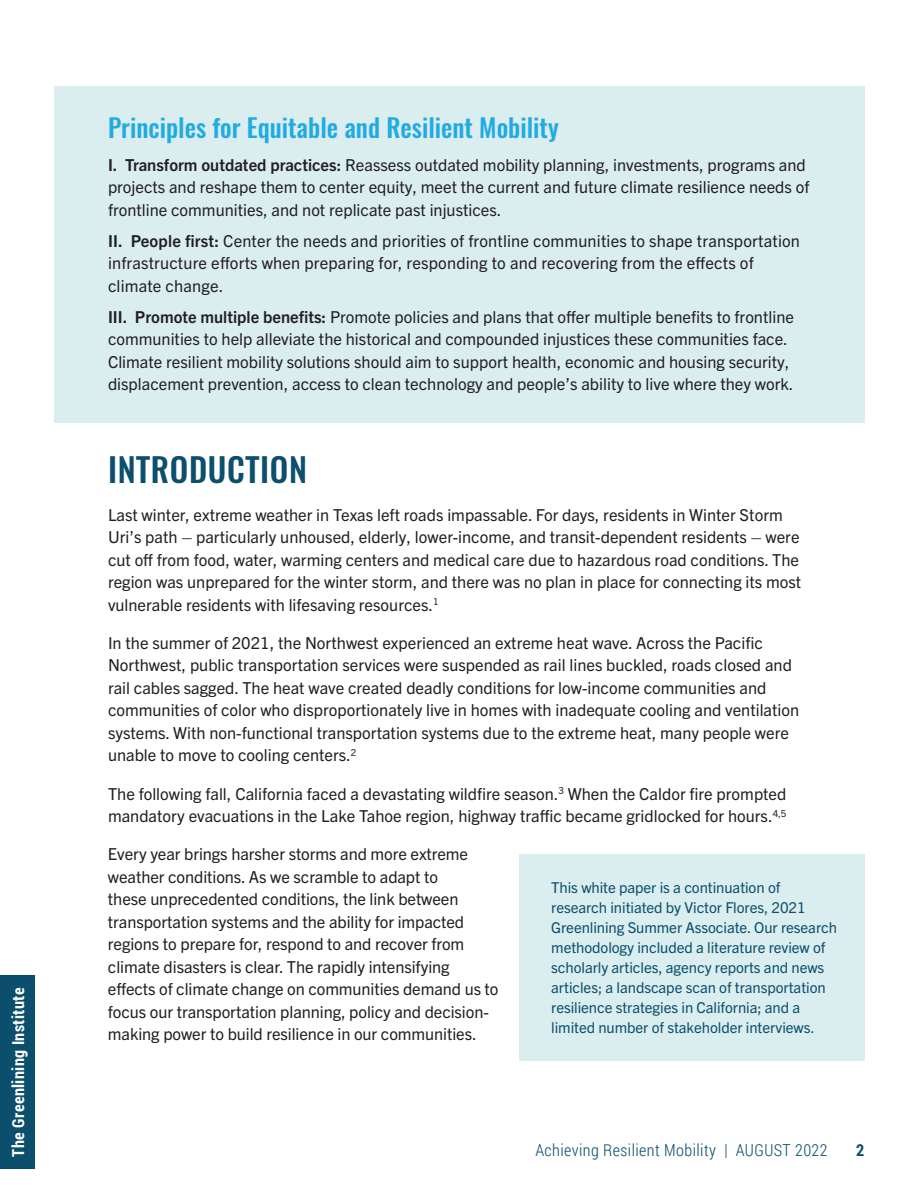
<style>
.page{position:relative;width:918px;height:1188px;background:#fff}
.page>*{position:absolute;margin:0;border:0;box-sizing:border-box;transform-origin:0 0}
.t1{font:500 33px "Oswald";letter-spacing:.02em;color:#0b4f6d}
.t2{font:500 25.5px "Oswald";color:#22abe2}
.body{font:16.5px/22.5px "Trade Gothic Next LT Pro";color:#231f20}
.t3{font:300 16.5px "Roboto Condensed";letter-spacing:.025em;color:#0b4f6d}
.t4{font:700 16.5px "Roboto Condensed";letter-spacing:.025em;color:#fff}
.t5{font:700 16.5px "Roboto Condensed";color:#0b4f6d}
.box_body{font:15px/20px "Trade Gothic Next LT Pro";letter-spacing:-.005em;color:#0b4f6d}
.s1{font-weight:700}
</style>
<div class="page">
<div style="left:0;top:975px;width:34px;height:194px;background:#0b4f6d"></div>
<div style="left:54px;top:86px;width:810px;height:337px;background:#daedef"></div>
<div style="left:519px;top:855px;width:345px;height:206px;background:#daedef"></div>
<p class="t4" style="left:7px;top:1157px;width:171px;rotate:-90deg">The Greenlining Institute</p>
<h2 class="t2" style="left:108px;top:110px;width:452px">Principles for Equitable and Resilient Mobility</h2>
<p class="body" style="left:108px;top:152px;width:703px"><span class="s1">I. Transform outdated practices:</span> Reassess outdated mobility planning, investments, programs and projects and reshape them to center equity, meet the current and future climate resilience needs of frontline communities, and not replicate past injustices.</p>
<p class="body" style="left:108px;top:228px;width:694px"><span class="s1">II. People first:</span> Center the needs and priorities of frontline communities to shape transportation infrastructure efforts when preparing for, responding to and recovering from the effects of climate change.</p>
<p class="body" style="left:108px;top:305px;width:687px"><span class="s1">III. Promote multiple benefits:</span> Promote policies and plans that offer multiple benefits to frontline communities to help alleviate the historical and compounded injustices these communities face.<br>Climate resilient mobility solutions should aim to support health, economic and housing security, displacement prevention, access to clean technology and people’s ability to live where they work.</p>
<h1 class="t1" style="left:108px;top:446px;width:200px">INTRODUCTION</h1>
<p class="body" style="left:108px;top:502px;width:695px">Last winter, extreme weather in Texas left roads impassable. For days, residents in Winter Storm Uri’s path – particularly unhoused, elderly, lower-income, and transit-dependent residents – were cut off from food, water, warming centers and medical care due to hazardous road conditions. The region was unprepared for the winter storm, and there was no plan in place for connecting its most vulnerable residents with lifesaving resources.<sup>1</sup></p>
<p class="body" style="left:108px;top:631px;width:693px">In the summer of 2021, the Northwest experienced an extreme heat wave. Across the Pacific Northwest, public transportation services were suspended as rail lines buckled, roads closed and rail cables sagged. The heat wave created deadly conditions for low-income communities and communities of color who disproportionately live in homes with inadequate cooling and ventilation systems. With non-functional transportation systems due to the extreme heat, many people were unable to move to cooling centers.<sup>2</sup></p>
<p class="body" style="left:108px;top:781px;width:680px">The following fall, California faced a devastating wildfire season.<sup>3</sup> When the Caldor fire prompted mandatory evacuations in the Lake Tahoe region, highway traffic became gridlocked for hours.<sup>4,5</sup></p>
<p class="body" style="left:108px;top:842px;width:392px">Every year brings harsher storms and more extreme weather conditions. As we scramble to adapt to<br>these unprecedented conditions, the link between transportation systems and the ability for impacted regions to prepare for, respond to and recover from climate disasters is clear. The rapidly intensifying effects of climate change on communities demand us to focus our transportation planning, policy and decision&shy;making power to build resilience in our communities.</p>
<p class="box_body" style="left:551px;top:876px;width:287px">This white paper is a continuation of research initiated by Victor Flores, 2021<br>Greenlining Summer Associate. Our research methodology included a literature review of scholarly articles, agency reports and news articles; a landscape scan of transportation resilience strategies in California; and a limited number of stakeholder interviews.</p>
<p class="t3" style="left:535px;top:1139px;width:294px">Achieving Resilient Mobility | AUGUST 2022</p>
<p class="t5" style="left:856px;top:1139px;width:10px">2</p>
</div>
